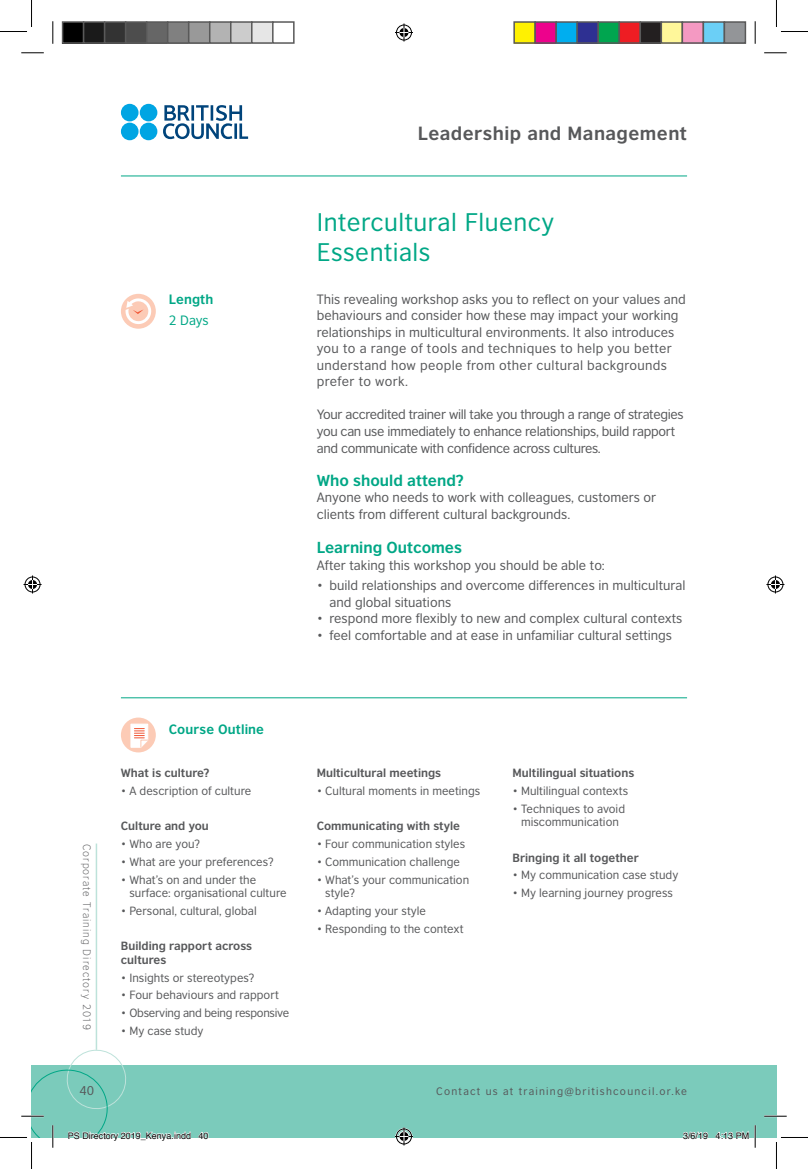
<style>
.page{position:relative;width:808px;height:1169px;background:#fff}
.page>*{position:absolute;margin:0;border:0;box-sizing:border-box;transform-origin:0 0}
.t1{font:24px/30px "British Council Sans";letter-spacing:.02em;color:#00a786}
.t2{font:700 18px "British Council Sans";letter-spacing:.025em;color:#57585a}
.t3{font:700 15px "British Council Sans";color:#00a786}
.t4{font:12.75px/16.5px "British Council Sans";color:#57585a}
.t5{font:12.75px/16.5px "British Council Sans";letter-spacing:-.025em;color:#57585a}
.t6{font:700 12.75px "British Council Sans";letter-spacing:.01em;color:#00a786}
.t7{font:12.75px "British Council Sans";color:#00a786}
.t8{font:12px "British Council Sans";color:#57585a}
.t9{font:11.25px/13.5px "British Council Sans";color:#57585a}
.t10{font:700 11.25px/13.5px "British Council Sans";color:#57585a}
.t11{font:11.25px "British Council Sans";letter-spacing:-.025em;color:#57585a}
.t12{font:10.2px "British Council Sans";letter-spacing:.12em;color:#57585a}
.t13{font:300 10.2px "British Council Sans";letter-spacing:.1em;color:#57585a}
.t14{font:9px "Helvetica";color:#000}
.s1{color:#fff}
</style>
<div class="page">
<div style="left:121px;top:294px;width:35px;height:35px;background:#fccbb6;border-radius:50%"></div>
<svg style="left:125px;top:298px;width:27px;height:27px"></svg>
<div style="left:121px;top:717px;width:35px;height:35px;background:#fccbb6;border-radius:50%"></div>
<svg style="left:130px;top:723px;width:19px;height:25px"></svg>
<hr style="left:121px;top:697px;width:565px;height:1px;background:#00a786">
<div style="left:754px;top:1065px;width:22px;height:72px;background:#7bcbbb"></div>
<div style="left:32px;top:1065px;width:722px;height:72px;background:#7bcbbb"></div>
<hr style="left:96px;top:843px;width:1px;height:206px;background:#bde2da">
<svg style="left:163px;top:105px;width:85px;height:34px"></svg>
<svg style="left:121px;top:104px;width:36px;height:36px"></svg>
<hr style="left:121px;top:176px;width:565px;height:1px;background:#00a786">
<hr style="left:763px;top:1115px;width:23px;height:2px;background:#fff">
<hr style="left:753px;top:1125px;width:2px;height:22px;background:#fff">
<svg style="left:21px;top:53px;width:23px;height:1px"></svg>
<svg style="left:764px;top:53px;width:22px;height:1px"></svg>
<svg style="left:763px;top:1115px;width:23px;height:1px"></svg>
<svg style="left:53px;top:21px;width:1px;height:23px"></svg>
<svg style="left:754px;top:21px;width:1px;height:23px"></svg>
<svg style="left:754px;top:1125px;width:1px;height:22px"></svg>
<svg style="left:0;top:0;width:32px;height:32px"></svg>
<svg style="left:776px;top:0;width:31px;height:32px"></svg>
<svg style="left:775px;top:1137px;width:32px;height:32px"></svg>
<svg style="left:395px;top:24px;width:18px;height:18px"></svg>
<svg style="left:395px;top:1127px;width:18px;height:18px"></svg>
<svg style="left:24px;top:575px;width:18px;height:18px"></svg>
<svg style="left:766px;top:575px;width:18px;height:18px"></svg>
<div style="left:63px;top:22px;width:21px;height:21px;background:#000"></div>
<div style="left:62px;top:21px;width:22px;height:23px;border:2px solid #595959"></div>
<div style="left:84px;top:22px;width:21px;height:21px;background:#1a1a1a"></div>
<div style="left:83px;top:21px;width:22px;height:23px;border:2px solid #595959"></div>
<div style="left:105px;top:22px;width:21px;height:21px;background:#333"></div>
<div style="left:104px;top:21px;width:22px;height:23px;border:2px solid #595959"></div>
<div style="left:126px;top:22px;width:21px;height:21px;background:#4d4d4d"></div>
<div style="left:125px;top:21px;width:22px;height:23px;border:2px solid #595959"></div>
<div style="left:147px;top:22px;width:21px;height:21px;background:#666"></div>
<div style="left:146px;top:21px;width:22px;height:23px;border:2px solid #595959"></div>
<div style="left:168px;top:22px;width:21px;height:21px;background:#808080"></div>
<div style="left:167px;top:21px;width:22px;height:23px;border:2px solid #595959"></div>
<div style="left:189px;top:22px;width:21px;height:21px;background:#999"></div>
<div style="left:188px;top:21px;width:22px;height:23px;border:2px solid #595959"></div>
<div style="left:210px;top:22px;width:21px;height:21px;background:#b3b3b3"></div>
<div style="left:209px;top:21px;width:22px;height:23px;border:2px solid #595959"></div>
<div style="left:231px;top:22px;width:21px;height:21px;background:#ccc"></div>
<div style="left:230px;top:21px;width:22px;height:23px;border:2px solid #595959"></div>
<div style="left:252px;top:22px;width:21px;height:21px;background:#e6e6e6"></div>
<div style="left:251px;top:21px;width:22px;height:23px;border:2px solid #595959"></div>
<div style="left:272px;top:21px;width:22px;height:23px;border:2px solid #595959"></div>
<div style="left:514px;top:22px;width:21px;height:21px;background:#fff101"></div>
<div style="left:513px;top:21px;width:22px;height:23px;border:2px solid #595959"></div>
<div style="left:535px;top:22px;width:21px;height:21px;background:#ed028c"></div>
<div style="left:534px;top:21px;width:22px;height:23px;border:2px solid #595959"></div>
<div style="left:556px;top:22px;width:21px;height:21px;background:#00aeef"></div>
<div style="left:555px;top:21px;width:22px;height:23px;border:2px solid #595959"></div>
<div style="left:577px;top:22px;width:21px;height:21px;background:#2e3092"></div>
<div style="left:576px;top:21px;width:22px;height:23px;border:2px solid #595959"></div>
<div style="left:598px;top:22px;width:21px;height:21px;background:#00a54f"></div>
<div style="left:597px;top:21px;width:22px;height:23px;border:2px solid #595959"></div>
<div style="left:619px;top:22px;width:21px;height:21px;background:#ee1d23"></div>
<div style="left:618px;top:21px;width:22px;height:23px;border:2px solid #595959"></div>
<div style="left:640px;top:22px;width:21px;height:21px;background:#231f20"></div>
<div style="left:639px;top:21px;width:22px;height:23px;border:2px solid #595959"></div>
<div style="left:661px;top:22px;width:21px;height:21px;background:#fff79a"></div>
<div style="left:660px;top:21px;width:22px;height:23px;border:2px solid #595959"></div>
<div style="left:682px;top:22px;width:21px;height:21px;background:#f499c2"></div>
<div style="left:681px;top:21px;width:22px;height:23px;border:2px solid #595959"></div>
<div style="left:703px;top:22px;width:21px;height:21px;background:#6bcff6"></div>
<div style="left:702px;top:21px;width:22px;height:23px;border:2px solid #595959"></div>
<div style="left:724px;top:22px;width:21px;height:21px;background:#939598"></div>
<div style="left:723px;top:21px;width:22px;height:23px;border:2px solid #595959"></div>
<svg style="left:0;top:1048px;width:191px;height:121px"></svg>
<svg style="left:198px;top:1132px;width:11px;height:6px"></svg>
<svg style="left:682px;top:1131px;width:26px;height:7px"></svg>
<svg style="left:714px;top:1130px;width:34px;height:8px"></svg>
<h2 class="t2" style="left:417px;top:122px;width:270px">Leadership and Management</h2>
<p class="t6" style="left:169px;top:291px;width:46px">Length</p>
<p class="t7" style="left:169px;top:313px;width:41px">2 Days</p>
<h1 class="t1" style="left:316px;top:207px;width:239px">Intercultural Fluency<br>Essentials</h1>
<p class="t4" style="left:316px;top:291px;width:370px">This revealing workshop asks you to reflect on your values and behaviours and consider how these may impact your working relationships in multicultural environments. It also introduces you to a range of tools and techniques to help you better understand how people from other cultural backgrounds prefer to work.</p>
<p class="t5" style="left:316px;top:406px;width:368px">Your accredited trainer will take you through a range of strategies you can use immediately to enhance relationships, build rapport and communicate with confidence across cultures.</p>
<p class="t3" style="left:316px;top:470px;width:148px">Who should attend?</p>
<p class="t4" style="left:316px;top:489px;width:341px">Anyone who needs to work with colleagues, customers or clients from different cultural backgrounds.</p>
<p class="t3" style="left:316px;top:538px;width:165px">Learning Outcomes<span class="s1">ES</span></p>
<p class="t4" style="left:316px;top:556px;width:289px">After taking this workshop you should be able to:</p>
<p class="t4" style="left:329px;top:577px;width:357px;text-indent:-13px">• build relationships and overcome differences in multicultural and global situations</p>
<p class="t4" style="left:316px;top:610px;width:367px">• respond more flexibly to new and complex cultural contexts</p>
<p class="t4" style="left:316px;top:627px;width:356px">• feel comfortable and at ease in unfamiliar cultural settings</p>
<p class="t13" style="left:93px;top:843px;width:188px;rotate:90deg">Corporate Training Directory 2019</p>
<p class="t8" style="left:79px;top:1083px;width:16px">40</p>
<p class="t6" style="left:169px;top:721px;width:97px">Course Outline</p>
<p class="t10" style="left:121px;top:766px;width:90px">What is culture?</p>
<p class="t9" style="left:121px;top:784px;width:132px">• A description of culture</p>
<p class="t10" style="left:121px;top:819px;width:89px">Culture and you</p>
<p class="t9" style="left:121px;top:837px;width:81px">• Who are you?</p>
<p class="t9" style="left:121px;top:855px;width:154px">• What are your preferences?</p>
<p class="t9" style="left:129px;top:872px;width:159px;text-indent:-9px">• What’s on and under the surface: organisational culture</p>
<p class="t9" style="left:121px;top:904px;width:137px">• Personal, cultural, global</p>
<p class="t10" style="left:121px;top:939px;width:133px">Building rapport across cultures</p>
<p class="t9" style="left:121px;top:970px;width:135px">• Insights or stereotypes?</p>
<p class="t9" style="left:121px;top:988px;width:159px">• Four behaviours and rapport</p>
<p class="t11" style="left:121px;top:1006px;width:170px">• Observing and being responsive</p>
<p class="t9" style="left:121px;top:1024px;width:84px">• My case study</p>
<p class="t10" style="left:316px;top:766px;width:126px">Multicultural meetings</p>
<p class="t9" style="left:316px;top:784px;width:165px">• Cultural moments in meetings</p>
<p class="t10" style="left:316px;top:819px;width:145px">Communicating with style</p>
<p class="t9" style="left:316px;top:837px;width:150px">• Four communication styles</p>
<p class="t9" style="left:316px;top:855px;width:145px">• Communication challenge</p>
<p class="t9" style="left:325px;top:872px;width:145px;text-indent:-9px">• What’s your communication style?</p>
<p class="t9" style="left:316px;top:904px;width:111px">• Adapting your style</p>
<p class="t9" style="left:316px;top:921px;width:148px">• Responding to the context</p>
<p class="t10" style="left:512px;top:766px;width:123px">Multilingual situations</p>
<p class="t9" style="left:512px;top:784px;width:117px">• Multilingual contexts</p>
<p class="t9" style="left:512px;top:801px;width:114px;text-align:center">• Techniques to avoid miscommunication</p>
<p class="t10" style="left:512px;top:850px;width:128px">Bringing it all together</p>
<p class="t9" style="left:512px;top:868px;width:167px">• My communication case study</p>
<p class="t9" style="left:512px;top:886px;width:162px">• My learning journey progress</p>
<p class="t12" style="left:436px;top:1085px;width:252px">Contact us at training@britishcouncil.or.ke</p>
<p class="t14" style="left:68px;top:1128px;width:142px">PS Directory 2019_Kenya.indd 40</p>
<p class="t14" style="left:682px;top:1128px;width:68px">3/6/19 4:13 PM</p>
</div>
